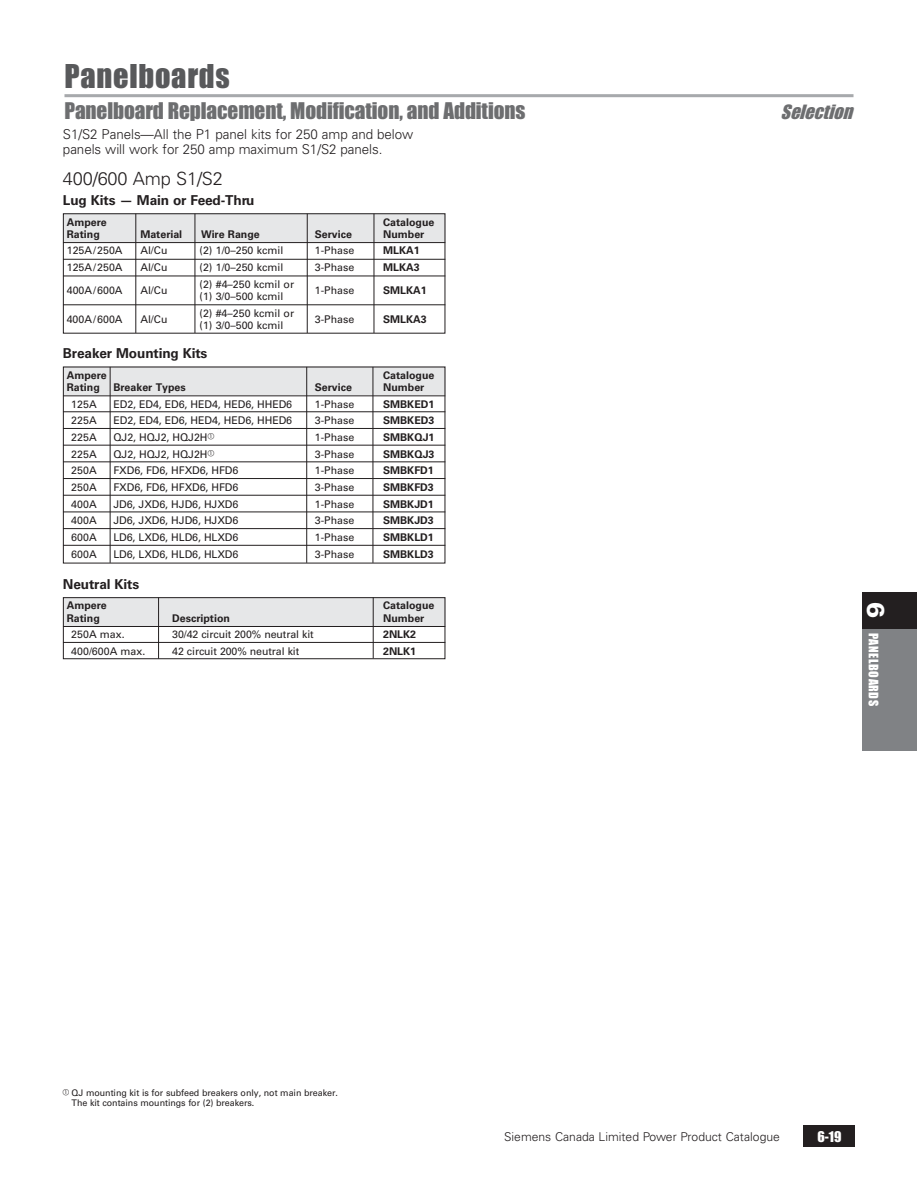
<style>
.page{position:relative;width:918px;height:1188px;background:#fff}
.page>*{position:absolute;margin:0;border:0;box-sizing:border-box;transform-origin:0 0}
.t1{font:30.3px "Impact";letter-spacing:.025em;color:#58595b}
.t2{font:900 24.3px "Univers LT Std";color:#fff}
.t3{font:21.3px "Impact";letter-spacing:-.005em;color:#6d6e70}
.t4{font:300 18.15px "Univers LT Std";letter-spacing:-.01em;color:#231f20}
.t5{font:italic 18.15px "Impact";color:#6d6e70}
.t6{font:300 13.65px/15.1px "Univers LT Std";letter-spacing:-.005em;color:#231f20}
.t7{font:700 13.65px "Univers LT Std";letter-spacing:-.01em;color:#231f20}
.t8{font:13.65px "Impact";color:#fff}
.t9{font:300 12.15px "Univers LT Std";color:#231f20}
.t10{font:12.15px "Impact";letter-spacing:.05em;color:#fff}
.t11{font:10.65px "Univers LT Std";color:#231f20}
.t12{font:700 10.65px "Univers LT Std";color:#231f20}
.t13{font:9.15px/10.6px "Univers LT Std";letter-spacing:-.005em;color:#231f20}
</style>
<div class="page">
<div style="left:862px;top:628px;width:54px;height:123px;background:#808285"></div>
<div style="left:862px;top:592px;width:54px;height:37px;background:#231f20"></div>
<div style="left:804px;top:1126px;width:51px;height:21px;background:#231f20"></div>
<hr style="left:64px;top:94px;width:790px;height:3px;background:#a7a9ac">
<div style="left:63px;top:213px;width:382px;height:29px;background:#e6e7e8"></div>
<div style="left:63px;top:213px;width:382px;height:121px;border:1px solid #231f20"></div>
<hr style="left:63px;top:242px;width:382px;height:1px;background:#231f20">
<hr style="left:63px;top:259px;width:382px;height:1px;background:#231f20">
<hr style="left:63px;top:276px;width:382px;height:1px;background:#231f20">
<hr style="left:63px;top:304px;width:382px;height:1px;background:#231f20">
<hr style="left:374px;top:214px;width:1px;height:119px;background:#231f20">
<hr style="left:307px;top:214px;width:1px;height:119px;background:#231f20">
<hr style="left:195px;top:214px;width:1px;height:119px;background:#231f20">
<hr style="left:135px;top:214px;width:1px;height:119px;background:#231f20">
<div style="left:63px;top:367px;width:382px;height:28px;background:#e6e7e8"></div>
<hr style="left:63px;top:395px;width:382px;height:1px;background:#231f20">
<hr style="left:63px;top:411px;width:382px;height:1px;background:#231f20">
<hr style="left:63px;top:428px;width:382px;height:1px;background:#231f20">
<hr style="left:63px;top:445px;width:382px;height:1px;background:#231f20">
<hr style="left:63px;top:461px;width:382px;height:1px;background:#231f20">
<hr style="left:63px;top:478px;width:382px;height:1px;background:#231f20">
<hr style="left:63px;top:495px;width:382px;height:1px;background:#231f20">
<hr style="left:63px;top:512px;width:382px;height:1px;background:#231f20">
<hr style="left:63px;top:528px;width:382px;height:1px;background:#231f20">
<hr style="left:63px;top:545px;width:382px;height:1px;background:#231f20">
<hr style="left:373px;top:367px;width:1px;height:196px;background:#231f20">
<hr style="left:306px;top:367px;width:1px;height:196px;background:#231f20">
<hr style="left:110px;top:367px;width:1px;height:196px;background:#231f20">
<div style="left:63px;top:597px;width:382px;height:29px;background:#e6e7e8"></div>
<div style="left:63px;top:597px;width:382px;height:62px;border:1px solid #231f20"></div>
<hr style="left:63px;top:626px;width:382px;height:1px;background:#231f20">
<hr style="left:63px;top:642px;width:382px;height:1px;background:#231f20">
<hr style="left:373px;top:597px;width:1px;height:61px;background:#231f20">
<hr style="left:158px;top:598px;width:1px;height:61px;background:#231f20">
<h1 class="t1" style="left:64px;top:66px;width:167px">Panelboards</h1>
<h3 class="t3" style="left:64px;top:103px;width:463px">Panelboard Replacement, Modification, and Additions</h3>
<h3 class="t5" style="left:781px;top:106px;width:77px">Selection</h3>
<p class="t6" style="left:63px;top:128px;width:352px">S1/S2 Panels—All the P1 panel kits for 250 amp and below panels will work for 250 amp maximum S1/S2 panels.</p>
<h3 class="t4" style="left:63px;top:171px;width:162px">400/600 Amp S1/S2</h3>
<p class="t7" style="left:63px;top:194px;width:193px">Lug Kits — Main or Feed-Thru</p>
<p class="t12" style="left:67px;top:217px;width:42px">Ampere</p>
<p class="t12" style="left:383px;top:217px;width:53px">Catalogue</p>
<p class="t12" style="left:67px;top:229px;width:35px">Rating</p>
<p class="t12" style="left:140px;top:229px;width:43px">Material</p>
<p class="t12" style="left:201px;top:229px;width:60px">Wire Range</p>
<p class="t12" style="left:315px;top:229px;width:39px">Service</p>
<p class="t12" style="left:383px;top:229px;width:43px">Number</p>
<p class="t11" style="left:67px;top:246px;width:57px">125A/250A</p>
<p class="t11" style="left:140px;top:246px;width:29px">Al/Cu</p>
<p class="t11" style="left:200px;top:246px;width:85px">(2) 1/0–250 kcmil</p>
<p class="t11" style="left:315px;top:246px;width:41px">1-Phase</p>
<p class="t12" style="left:383px;top:246px;width:38px">MLKA1</p>
<p class="t11" style="left:67px;top:263px;width:57px">125A/250A</p>
<p class="t11" style="left:140px;top:263px;width:29px">Al/Cu</p>
<p class="t11" style="left:200px;top:263px;width:85px">(2) 1/0–250 kcmil</p>
<p class="t11" style="left:315px;top:263px;width:41px">3-Phase</p>
<p class="t12" style="left:383px;top:263px;width:38px">MLKA3</p>
<p class="t11" style="left:67px;top:286px;width:57px">400A/600A</p>
<p class="t11" style="left:140px;top:286px;width:29px">Al/Cu</p>
<p class="t11" style="left:200px;top:280px;width:96px">(2) #4–250 kcmil or</p>
<p class="t11" style="left:315px;top:286px;width:41px">1-Phase</p>
<p class="t12" style="left:383px;top:286px;width:45px">SMLKA1</p>
<p class="t11" style="left:200px;top:292px;width:85px">(1) 3/0–500 kcmil</p>
<p class="t11" style="left:67px;top:314px;width:57px">400A/600A</p>
<p class="t11" style="left:140px;top:314px;width:29px">Al/Cu</p>
<p class="t11" style="left:200px;top:308px;width:96px">(2) #4–250 kcmil or</p>
<p class="t11" style="left:200px;top:321px;width:85px">(1) 3/0–500 kcmil</p>
<p class="t11" style="left:315px;top:314px;width:41px">3-Phase</p>
<p class="t12" style="left:383px;top:314px;width:45px">SMLKA3</p>
<p class="t7" style="left:63px;top:348px;width:146px">Breaker Mounting Kits</p>
<p class="t12" style="left:67px;top:371px;width:42px">Ampere</p>
<p class="t12" style="left:383px;top:371px;width:53px">Catalogue</p>
<p class="t12" style="left:67px;top:383px;width:35px">Rating</p>
<p class="t12" style="left:113px;top:383px;width:74px">Breaker Types</p>
<p class="t12" style="left:315px;top:383px;width:39px">Service</p>
<p class="t12" style="left:383px;top:383px;width:43px">Number</p>
<p class="t11" style="left:71px;top:399px;width:27px">125A</p>
<p class="t11" style="left:113px;top:399px;width:180px">ED2, ED4, ED6, HED4, HED6, HHED6</p>
<p class="t11" style="left:315px;top:399px;width:41px">1-Phase</p>
<p class="t12" style="left:383px;top:399px;width:53px">SMBKED1</p>
<p class="t11" style="left:71px;top:416px;width:27px">225A</p>
<p class="t11" style="left:113px;top:416px;width:180px">ED2, ED4, ED6, HED4, HED6, HHED6</p>
<p class="t11" style="left:315px;top:416px;width:41px">3-Phase</p>
<p class="t12" style="left:383px;top:416px;width:53px">SMBKED3</p>
<p class="t11" style="left:71px;top:433px;width:27px">225A</p>
<p class="t11" style="left:113px;top:433px;width:102px">QJ2, HQJ2, HQJ2H<sup>-</sup></p>
<p class="t11" style="left:315px;top:433px;width:41px">1-Phase</p>
<p class="t12" style="left:383px;top:433px;width:53px">SMBKQJ1</p>
<p class="t11" style="left:71px;top:450px;width:27px">225A</p>
<p class="t11" style="left:113px;top:450px;width:102px">QJ2, HQJ2, HQJ2H<sup>-</sup></p>
<p class="t11" style="left:315px;top:450px;width:41px">3-Phase</p>
<p class="t12" style="left:383px;top:450px;width:53px">SMBKQJ3</p>
<p class="t11" style="left:71px;top:466px;width:27px">250A</p>
<p class="t11" style="left:113px;top:466px;width:126px">FXD6, FD6, HFXD6, HFD6</p>
<p class="t11" style="left:315px;top:466px;width:41px">1-Phase</p>
<p class="t12" style="left:383px;top:466px;width:52px">SMBKFD1</p>
<p class="t11" style="left:71px;top:483px;width:27px">250A</p>
<p class="t11" style="left:113px;top:483px;width:126px">FXD6, FD6, HFXD6, HFD6</p>
<p class="t11" style="left:315px;top:483px;width:41px">3-Phase</p>
<p class="t12" style="left:383px;top:483px;width:52px">SMBKFD3</p>
<p class="t11" style="left:71px;top:500px;width:27px">400A</p>
<p class="t11" style="left:113px;top:500px;width:126px">JD6, JXD6, HJD6, HJXD6</p>
<p class="t11" style="left:315px;top:500px;width:41px">1-Phase</p>
<p class="t12" style="left:383px;top:500px;width:52px">SMBKJD1</p>
<p class="t11" style="left:71px;top:516px;width:27px">400A</p>
<p class="t11" style="left:113px;top:516px;width:126px">JD6, JXD6, HJD6, HJXD6</p>
<p class="t11" style="left:315px;top:516px;width:41px">3-Phase</p>
<p class="t12" style="left:383px;top:516px;width:52px">SMBKJD3</p>
<p class="t11" style="left:71px;top:533px;width:27px">600A</p>
<p class="t11" style="left:113px;top:533px;width:126px">LD6, LXD6, HLD6, HLXD6</p>
<p class="t11" style="left:315px;top:533px;width:41px">1-Phase</p>
<p class="t12" style="left:383px;top:533px;width:52px">SMBKLD1</p>
<p class="t11" style="left:71px;top:550px;width:27px">600A</p>
<p class="t11" style="left:113px;top:550px;width:126px">LD6, LXD6, HLD6, HLXD6</p>
<p class="t11" style="left:315px;top:550px;width:41px">3-Phase</p>
<p class="t12" style="left:383px;top:550px;width:52px">SMBKLD3</p>
<p class="t7" style="left:63px;top:578px;width:78px">Neutral Kits</p>
<p class="t12" style="left:67px;top:601px;width:42px">Ampere</p>
<p class="t12" style="left:383px;top:601px;width:53px">Catalogue</p>
<p class="t12" style="left:67px;top:613px;width:35px">Rating</p>
<p class="t12" style="left:172px;top:613px;width:59px">Description</p>
<p class="t12" style="left:383px;top:613px;width:43px">Number</p>
<p class="t11" style="left:71px;top:630px;width:55px">250A max.</p>
<p class="t11" style="left:172px;top:630px;width:143px">30/42 circuit 200% neutral kit</p>
<p class="t12" style="left:383px;top:630px;width:35px">2NLK2</p>
<p class="t11" style="left:71px;top:647px;width:76px">400/600A max.</p>
<p class="t11" style="left:172px;top:647px;width:129px">42 circuit 200% neutral kit</p>
<p class="t12" style="left:383px;top:647px;width:35px">2NLK1</p>
<h2 class="t2" style="left:890px;top:602px;width:18px;rotate:90deg">6</h2>
<p class="t10" style="left:878px;top:633px;width:75px;rotate:90deg">PANELBOARDS</p>
<p class="t13" style="left:72px;top:1087px;width:268px;text-indent:-9px"><sup>-</sup> QJ mounting kit is for subfeed breakers only, not main breaker.<br>The kit contains mountings for (2) breakers.</p>
<p class="t9" style="left:504px;top:1132px;width:277px">Siemens Canada Limited Power Product Catalogue</p>
<p class="t8" style="left:817px;top:1132px;width:26px">6-19</p>
</div>
